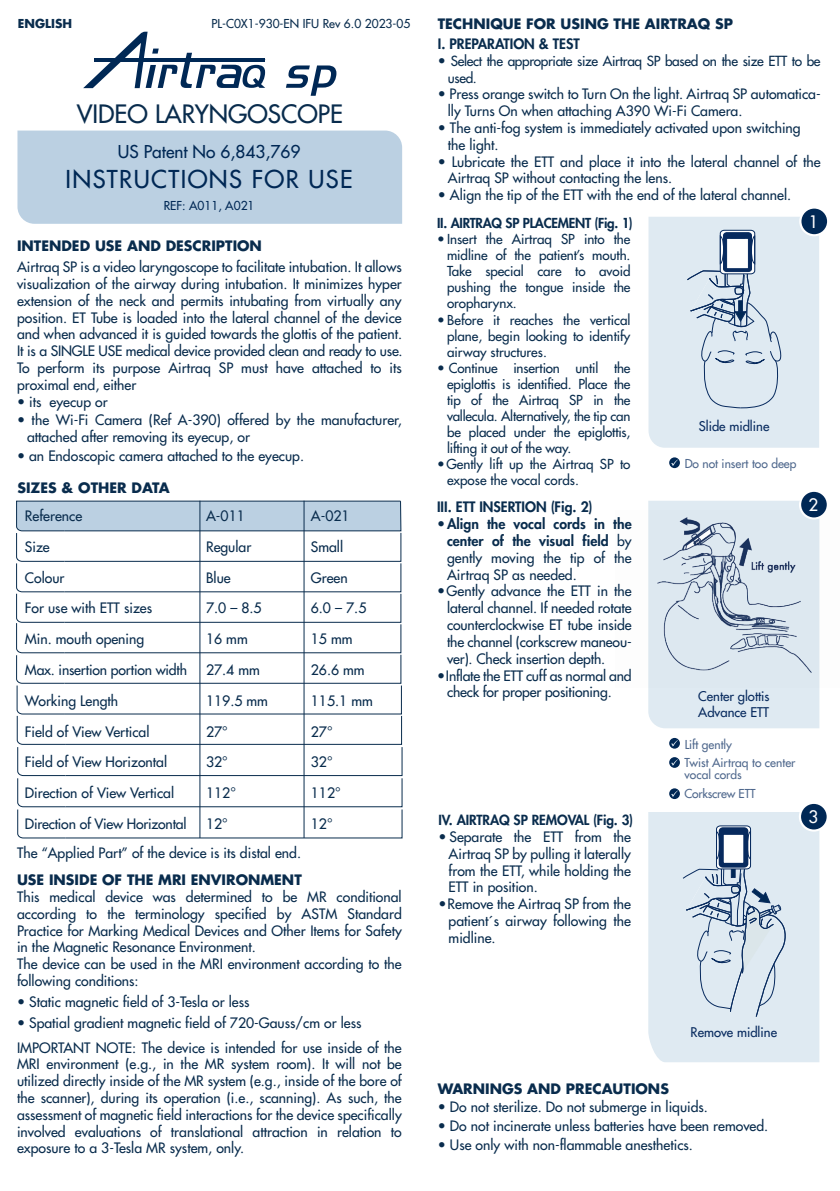
<style>
.page{position:relative;width:840px;height:1191px;background:#fff}
.page>*{position:absolute;margin:0;border:0;box-sizing:border-box;transform-origin:0 0}
.t1{font:24.6px "Futura";color:#092c4d}
.t2{font:24px "Futura";letter-spacing:.055em;color:#002855}
.t3{font:17.2px "Futura";color:#002855}
.t4{font:16.8px "Futura LT";color:#fff}
.t5{font:14px/16.8px "Futura";color:#092c4d}
.t6{font:14px/30.8px "Futura LT";color:#092c4d}
.t7{font:700 14px "Futura LT";color:#092c4d}
.t8{font:800 14px/16.8px "Futura LT";color:#092c4d;text-align:right}
.t9{font:13.6px/16.4px "Futura";letter-spacing:-.025em;color:#092c4d}
.t10{font:800 13.6px "Futura LT";letter-spacing:-.005em;color:#092c4d}
.t11{font:13.4px/16px "Futura";letter-spacing:-.005em;color:#092c4d;text-align:justify}
.t12{font:800 13.4px "Futura LT";letter-spacing:-.015em;color:#092c4d}
.t13{font:13px/15.6px "Futura LT";color:#072a5e}
.t14{font:12px/18.2px "Futura LT";color:#072a5e}
.t15{font:12px "Futura";color:#092c4d}
.t16{font:12px "Futura";color:#002855}
.t17{font:700 12px "Futura LT";color:#092c4d}
.s1{font-size:14px}
.s2{font-family:"Futura";font-weight:400}
</style>
<div class="page">
<div style="left:648px;top:812px;width:170px;height:250px;background:#dfeaf2"></div>
<div style="left:17px;top:131px;width:385px;height:93px;background:#bbd0e2"></div>
<div style="left:715px;top:825px;width:35px;height:44px;border:1px solid #072a5e;border-radius:4px"></div>
<svg style="left:681px;top:827px;width:106px;height:190px;background:#c6d4e0"></svg>
<svg style="left:798px;top:802px;width:30px;height:29px"></svg>
<div style="left:800px;top:804px;width:26px;height:25px;background:#002855;border-radius:50%"></div>
<svg style="left:648px;top:496px;width:179px;height:232px;background:#e2ecf3"></svg>
<div style="left:800px;top:492px;width:26px;height:25px;background:#002855;border-radius:50%"></div>
<svg style="left:668px;top:738px;width:11px;height:10px"></svg>
<svg style="left:670px;top:740px;width:7px;height:6px"></svg>
<svg style="left:668px;top:757px;width:11px;height:11px"></svg>
<svg style="left:670px;top:759px;width:7px;height:6px"></svg>
<svg style="left:668px;top:788px;width:11px;height:11px"></svg>
<svg style="left:670px;top:790px;width:7px;height:7px"></svg>
<svg style="left:798px;top:206px;width:30px;height:30px"></svg>
<div style="left:801px;top:209px;width:25px;height:25px;background:#002855;border-radius:50%"></div>
<svg style="left:648px;top:217px;width:170px;height:231px;background:#d3dfe9"></svg>
<svg style="left:668px;top:457px;width:11px;height:11px"></svg>
<svg style="left:670px;top:459px;width:7px;height:7px"></svg>
<svg style="left:83px;top:32px;width:182px;height:56px"></svg>
<svg style="left:286px;top:65px;width:50px;height:31px"></svg>
<img style="left:648px;top:511px;width:179px;height:176px">
<svg style="left:16px;top:500px;width:387px;height:339px"></svg>
<hr style="left:199px;top:501px;width:1px;height:337px;background:#092c4d">
<hr style="left:303px;top:501px;width:1px;height:337px;background:#092c4d">
<p class="t17" style="left:18px;top:16px;width:56px">ENGLISH</p>
<p class="t15" style="left:211px;top:16px;width:200px">PL-C0X1-930-EN IFU Rev 6.0 2023-05</p>
<h1 class="t1" style="left:77px;top:99px;width:267px">VIDEO LARYNGOSCOPE</h1>
<p class="t3" style="left:118px;top:141px;width:184px">US Patent No 6,843,769</p>
<h2 class="t2" style="left:65px;top:164px;width:288px">INSTRUCTIONS FOR USE</h2>
<p class="t16" style="left:163px;top:198px;width:92px">REF: A011, A021</p>
<p class="t7" style="left:17px;top:237px;width:246px">INTENDED USE AND DESCRIPTION</p>
<p class="t5" style="left:17px;top:259px;width:387px;text-align:justify">Airtraq SP is a video laryngoscope to facilitate intubation. It allows visualization of the airway during intubation. It minimizes hyper extension of the neck and permits intubating from virtually any position. ET Tube is loaded into the lateral channel of the device and when advanced it is guided towards the glottis of the patient.<br>It is a SINGLE USE medical device provided clean and ready to use.<br>To perform its purpose Airtraq SP must have attached to its proximal end, either</p>
<p class="t5" style="left:17px;top:393px;width:92px">• its eyecup or</p>
<p class="t5" style="left:27px;top:412px;width:376px;text-indent:-10px">• the Wi-Fi Camera (Ref A-390) offered by the manufacturer, attached after removing its eyecup, or</p>
<p class="t5" style="left:17px;top:447px;width:288px">• an Endoscopic camera attached to the eyecup.</p>
<p class="t7" style="left:17px;top:478px;width:154px">SIZES &amp; OTHER DATA</p>
<p class="t6" style="left:25px;top:500px;width:59px">Reference<br>Size<br>Colour</p>
<p class="t6" style="left:25px;top:592px;width:163px">For use with ETT sizes<br>Min. mouth opening<br>Max. insertion portion width<br>Working Length<br>Field of View Vertical</p>
<p class="t6" style="left:25px;top:746px;width:144px">Field of View Horizontal</p>
<p class="t6" style="left:25px;top:777px;width:151px">Direction of View Vertical</p>
<p class="t6" style="left:25px;top:808px;width:163px">Direction of View Horizontal</p>
<p class="t6" style="left:206px;top:500px;width:40px">A-011</p>
<p class="t6" style="left:206px;top:531px;width:57px">Regular<br>Blue<br>7.0 – 8.5<br>16 mm</p>
<p class="t6" style="left:206px;top:654px;width:63px">27.4 mm<br>119.5 mm</p>
<p class="t6" style="left:206px;top:716px;width:23px">27°<br>32°</p>
<p class="t6" style="left:206px;top:777px;width:31px">112°</p>
<p class="t6" style="left:206px;top:808px;width:23px">12°</p>
<p class="t6" style="left:310px;top:500px;width:40px">A-021<br>Small<br>Green</p>
<p class="t6" style="left:310px;top:592px;width:63px">6.0 – 7.5<br>15 mm<br>26.6 mm<br>115.1 mm<br>27°</p>
<p class="t6" style="left:310px;top:746px;width:31px">32°<br>112°</p>
<p class="t6" style="left:310px;top:808px;width:23px">12°</p>
<p class="t5" style="left:17px;top:845px;width:285px">The “Applied Part” of the device is its distal end.</p>
<p class="t7" style="left:17px;top:870px;width:286px">USE INSIDE OF THE MRI ENVIRONMENT</p>
<p class="t5" style="left:17px;top:888px;width:386px">This medical device was determined to be MR conditional according to the terminology specified by ASTM Standard Practice for Marking Medical Devices and Other Items for Safety in the Magnetic Resonance Environment.<br>The device can be used in the MRI environment according to the following conditions:</p>
<p class="t5" style="left:17px;top:993px;width:234px">• Static magnetic field of 3-Tesla or less</p>
<p class="t5" style="left:17px;top:1010px;width:386px;line-height:24.8px">• Spatial gradient magnetic field of 720-Gauss/cm or less<br>IMPORTANT NOTE: The device is intended for use inside of the</p>
<p class="t5" style="left:17px;top:1055px;width:386px;text-align:justify">MRI environment (e.g., in the MR system room). It will not be utilized directly inside of the MR system (e.g., inside of the bore of the scanner), during its operation (i.e., scanning). As such, the assessment of magnetic field interactions for the device specifically involved evaluations of translational attraction in relation to exposure to a 3-Tesla MR system, only.</p>
<p class="t7" style="left:437px;top:14px;width:296px">TECHNIQUE FOR USING THE AIRTRAQ SP</p>
<p class="t8" style="left:437px;top:36px;width:143px">I. PREPARATION &amp; TEST</p>
<p class="t9" style="left:447px;top:53px;width:374px;text-indent:-10px"><span class="s1">•</span> Select the appropriate size Airtraq SP based on the size ETT to be used.</p>
<p class="t5" style="left:447px;top:86px;width:374px;text-indent:-10px">• Press orange switch to Turn On the light. Airtraq SP automatica&shy;lly Turns On when attaching A390 Wi-Fi Camera.</p>
<p class="t5" style="left:447px;top:119px;width:354px;text-indent:-10px">• The anti-fog system is immediately activated upon switching the light.</p>
<p class="t5" style="left:447px;top:153px;width:374px;text-indent:-10px">• Lubricate the ETT and place it into the lateral channel of the<br>Airtraq SP without contacting the lens.</p>
<p class="t5" style="left:437px;top:187px;width:354px">• Align the tip of the ETT with the end of the lateral channel.</p>
<p class="t12" style="left:437px;top:214px;width:197px">II. AIRTRAQ SP PLACEMENT (Fig. 1)</p>
<p class="t11" style="left:447px;top:231px;width:185px;text-indent:-10px">• Insert the Airtraq SP into the midline of the patient’s mouth.<br>Take special care to avoid pushing the tongue inside the oropharynx.</p>
<p class="t11" style="left:447px;top:312px;width:185px;text-indent:-10px">• Before it reaches the vertical plane, begin looking to identify airway structures.</p>
<p class="t11" style="left:447px;top:360px;width:185px;text-indent:-10px">• Continue insertion until the epiglottis is identified. Place the tip of the Airtraq SP in the vallecula. Alternatively, the tip can be placed under the epiglottis, lifting it out of the way.</p>
<p class="t11" style="left:447px;top:456px;width:185px;text-indent:-10px">•Gently lift up the Airtraq SP to expose the vocal cords.</p>
<p class="t8" style="left:437px;top:498px;width:157px">III. ETT INSERTION (Fig. 2)</p>
<p class="t8" style="left:437px;top:515px;width:196px"><span class="s2">•</span>Align the vocal cords in the center of the visual field <span class="s2">by</span></p>
<p class="t5" style="left:447px;top:549px;width:186px">gently moving the tip of the<br>Airtraq SP as needed.</p>
<p class="t5" style="left:447px;top:583px;width:186px;text-align:justify;text-indent:-10px">•Gently advance the ETT in the lateral channel. If needed rotate counterclockwise ET tube inside the channel (corkscrew maneou&shy;ver). Check insertion depth.</p>
<p class="t5" style="left:447px;top:667px;width:186px;text-indent:-10px">•Inflate the ETT cuff as normal and check for proper positioning.</p>
<p class="t10" style="left:438px;top:811px;width:196px">IV. AIRTRAQ SP REMOVAL (Fig. 3)</p>
<p class="t5" style="left:448px;top:828px;width:184px;text-align:justify;text-indent:-10px">• Separate the ETT from the Airtraq SP by pulling it laterally from the ETT, while holding the ETT in position.</p>
<p class="t5" style="left:448px;top:895px;width:184px;text-align:justify;text-indent:-10px">•Remove the Airtraq SP from the patient´s airway following the midline.</p>
<p class="t4" style="left:808px;top:210px;width:11px">1</p>
<p class="t13" style="left:698px;top:419px;width:72px">Slide midline</p>
<p class="t14" style="left:684px;top:454px;width:113px">Do not insert too deep</p>
<p class="t4" style="left:808px;top:493px;width:11px">2</p>
<p class="t13" style="left:697px;top:688px;width:73px">Center glottis<br>Advance ETT</p>
<p class="t14" style="left:684px;top:735px;width:112px">Lift gently<br>Twist Airtraq to center</p>
<p class="t14" style="left:684px;top:764px;width:73px;line-height:19.4px">vocal cords<br>Corkscrew ETT</p>
<p class="t4" style="left:808px;top:805px;width:11px">3</p>
<p class="t13" style="left:690px;top:1023px;width:88px">Remove midline</p>
<p class="t7" style="left:437px;top:1079px;width:232px">WARNINGS AND PRECAUTIONS</p>
<p class="t5" style="left:437px;top:1098px;width:271px">• Do not sterilize. Do not submerge in liquids.</p>
<p class="t5" style="left:437px;top:1117px;width:332px">• Do not incinerate unless batteries have been removed.</p>
<p class="t5" style="left:437px;top:1136px;width:256px">• Use only with non-flammable anesthetics.</p>
</div>
